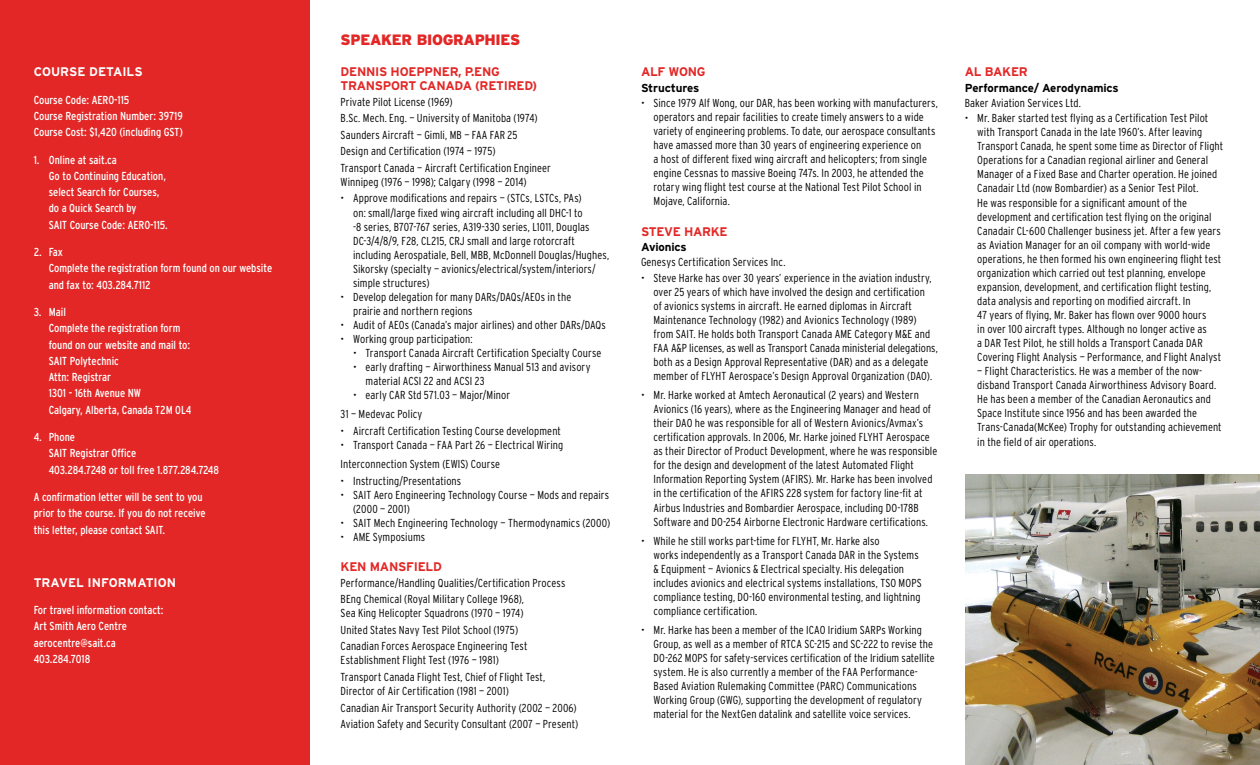
<style>
.page{position:relative;width:1260px;height:765px;background:#fff}
.page>*{position:absolute;margin:0;border:0;box-sizing:border-box;transform-origin:0 0}
.t1{font:900 15px "Interstate";letter-spacing:-.02em;color:#e32726}
.t2{font:700 12.5px/14px "Interstate";letter-spacing:-.02em;color:#e32726}
.t3{font:700 12.5px "Interstate";color:#fff}
.t4{font:300 condensed 11.5px/14px "Interstate";letter-spacing:.005em;color:#000}
.t5{font:condensed 11.5px/16.2px "Interstate";color:#fff}
.t6{font:700 11.5px "Interstate";letter-spacing:-.015em;color:#000}
</style>
<div class="page">
<div style="left:0;top:0;width:309px;height:765px;background:#e32726"></div>
<img style="left:965px;top:474px;width:295px;height:291px">
<p class="t3" style="left:34px;top:65px;width:110px">COURSE DETAILS</p>
<p class="t5" style="left:34px;top:92px;width:151px">Course Code: AERO-115<br>Course Registration Number: 39719<br>Course Cost: $1,420 (including GST)</p>
<p class="t5" style="left:49px;top:151px;width:121px;text-indent:-15px">1. Online at sait.ca<br>Go to Continuing Education, select Search for Courses, do a Quick Search by<br>SAIT Course Code: AERO-115.</p>
<p class="t5" style="left:49px;top:244px;width:225px;text-indent:-15px">2. Fax<br>Complete the registration form found on our website and fax to: 403.284.7112</p>
<p class="t5" style="left:49px;top:304px;width:144px;text-indent:-15px">3. Mail<br>Complete the registration form found on our website and mail to:<br>SAIT Polytechnic<br>Attn: Registrar<br>1301 - 16th Avenue NW<br>Calgary, Alberta, Canada T2M 0L4</p>
<p class="t5" style="left:49px;top:429px;width:172px;text-indent:-15px">4. Phone<br>SAIT Registrar Office<br>403.284.7248 or toll free 1.877.284.7248</p>
<p class="t5" style="left:34px;top:489px;width:174px">A confirmation letter will be sent to you prior to the course. If you do not receive this letter, please contact SAIT.</p>
<p class="t3" style="left:34px;top:575px;width:144px">TRAVEL INFORMATION</p>
<p class="t5" style="left:34px;top:602px;width:131px">For travel information contact:<br>Art Smith Aero Centre aerocentre@sait.ca<br>403.284.7018</p>
<h1 class="t1" style="left:341px;top:31px;width:181px">SPEAKER BIOGRAPHIES</h1>
<p class="t2" style="left:341px;top:65px;width:198px">DENNIS HOEPPNER, P.ENG<br>TRANSPORT CANADA (RETIRED)</p>
<p class="t4" style="left:341px;top:93px;width:212px;line-height:16.5px">Private Pilot License (1969)<br>B.Sc. Mech. Eng. — University of Manitoba (1974)<br>Saunders Aircraft — Gimli, MB — FAA FAR 25<br>Design and Certification (1974 — 1975)<br>Transport Canada — Aircraft Certification Engineer</p>
<p class="t4" style="left:341px;top:175px;width:188px">Winnipeg (1976 — 1998); Calgary (1998 — 2014)</p>
<p class="t4" style="left:353px;top:191px;width:258px;text-indent:-12px">• Approve modifications and repairs — (STCs, LSTCs, PAs)<br>on: small/large fixed wing aircraft including all DHC-1 to<br>-8 series, B707‑767 series, A319-330 series, L1011, Douglas DC-3/4/8/9, F28, CL215, CRJ small and large rotorcraft including Aerospatiale, Bell, MBB, McDonnell Douglas/Hughes, Sikorsky (specialty — avionics/electrical/system/interiors/ simple structures)</p>
<p class="t4" style="left:353px;top:290px;width:220px;text-indent:-12px">• Develop delegation for many DARs/DAQs/AEOs in the prairie and northern regions</p>
<p class="t4" style="left:341px;top:318px;width:267px">• Audit of AEOs (Canada’s major airlines) and other DARs/DAQs</p>
<p class="t4" style="left:341px;top:332px;width:134px">• Working group participation:</p>
<p class="t4" style="left:353px;top:346px;width:250px">• Transport Canada Aircraft Certification Specialty Course</p>
<p class="t4" style="left:366px;top:360px;width:226px;text-indent:-12px">• early drafting — Airworthiness Manual 513 and avisory material ACSI 22 and ACSI 23</p>
<p class="t4" style="left:341px;top:386px;width:171px;line-height:19.1px;text-indent:12px">• early CAR Std 571.03 — Major/Minor<br>31 — Medevac Policy</p>
<p class="t4" style="left:341px;top:424px;width:222px">• Aircraft Certification Testing Course development</p>
<p class="t4" style="left:341px;top:435px;width:224px;line-height:19.1px">• Transport Canada — FAA Part 26 — Electrical Wiring<br>Interconnection System (EWIS) Course</p>
<p class="t4" style="left:341px;top:473px;width:122px">• Instructing/Presentations</p>
<p class="t4" style="left:353px;top:488px;width:258px;text-indent:-12px">• SAIT Aero Engineering Technology Course — Mods and repairs (2000 — 2001)</p>
<p class="t4" style="left:341px;top:516px;width:271px">• SAIT Mech Engineering Technology — Thermodynamics (2000)</p>
<p class="t4" style="left:341px;top:530px;width:86px">• AME Symposiums</p>
<p class="t2" style="left:341px;top:560px;width:103px">KEN MANSFIELD</p>
<p class="t4" style="left:341px;top:574px;width:226px;line-height:16.5px">Performance/Handling Qualities/Certification Process<br>BEng Chemical (Royal Military College 1968),</p>
<p class="t4" style="left:341px;top:605px;width:188px;line-height:16.5px">Sea King Helicopter Squadrons (1970 — 1974)<br>United States Navy Test Pilot School (1975)<br>Canadian Forces Aerospace Engineering Test</p>
<p class="t4" style="left:341px;top:652px;width:206px;line-height:16.5px">Establishment Flight Test (1976 — 1981)<br>Transport Canada Flight Test, Chief of Flight Test,</p>
<p class="t4" style="left:341px;top:683px;width:239px;line-height:16.5px">Director of Air Certification (1981 — 2001)<br>Canadian Air Transport Security Authority (2002 — 2006)<br>Aviation Safety and Security Consultant (2007 — Present)</p>
<p class="t2" style="left:641px;top:65px;width:66px">ALF WONG</p>
<p class="t6" style="left:641px;top:81px;width:60px">Structures</p>
<p class="t4" style="left:654px;top:96px;width:286px;text-indent:-13px">• Since 1979 Alf Wong, our DAR, has been working with manufacturers, operators and repair facilities to create timely answers to a wide variety of engineering problems. To date, our aerospace consultants have amassed more than 30 years of engineering experience on<br>a host of different fixed wing aircraft and helicopters; from single engine Cessnas to massive Boeing 747s. In 2003, he attended the rotary wing flight test course at the National Test Pilot School in Mojave, California.</p>
<p class="t2" style="left:641px;top:224px;width:88px">STEVE HARKE</p>
<p class="t6" style="left:641px;top:240px;width:47px">Avionics</p>
<p class="t4" style="left:641px;top:255px;width:146px">Genesys Certification Services Inc.</p>
<p class="t4" style="left:653px;top:270px;width:286px;text-indent:-12px">• Steve Harke has over 30 years’ experience in the aviation industry, over 25 years of which have involved the design and certification<br>of avionics systems in aircraft. He earned diplomas in Aircraft Maintenance Technology (1982) and Avionics Technology (1989) from SAIT. He holds both Transport Canada AME Category M&amp;E and FAA A&amp;P licenses, as well as Transport Canada ministerial delegations, both as a Design Approval Representative (DAR) and as a delegate member of FLYHT Aerospace’s Design Approval Organization (DAO).</p>
<p class="t4" style="left:654px;top:388px;width:285px;text-indent:-12px">• Mr. Harke worked at Amtech Aeronautical (2 years) and Western Avionics (16 years), where as the Engineering Manager and head of their DAO he was responsible for all of Western Avionics/Avmax’s certification approvals. In 2006, Mr. Harke joined FLYHT Aerospace as their Director of Product Development, where he was responsible for the design and development of the latest Automated Flight Information Reporting System (AFIRS). Mr. Harke has been involved in the certification of the AFIRS 228 system for factory line-fit at Airbus Industries and Bombardier Aerospace, including DO‑178B Software and DO‑254 Airborne Electronic Hardware certifications.</p>
<p class="t4" style="left:654px;top:534px;width:270px;text-indent:-12px">• While he still works part-time for FLYHT, Mr. Harke also<br>works independently as a Transport Canada DAR in the Systems &amp; Equipment — Avionics &amp; Electrical specialty. His delegation includes avionics and electrical systems installations, TSO MOPS compliance testing, DO‑160 environmental testing, and lightning compliance certification.</p>
<p class="t4" style="left:654px;top:623px;width:283px;text-indent:-12px">• Mr. Harke has been a member of the ICAO Iridium SARPs Working Group, as well as a member of RTCA SC-215 and SC-222 to revise the DO-262 MOPS for safety-services certification of the Iridium satellite system. He is also currently a member of the FAA Performance-Based Aviation Rulemaking Committee (PARC) Communications Working Group (GWG), supporting the development of regulatory material for the NextGen datalink and satellite voice services.</p>
<p class="t2" style="left:965px;top:65px;width:65px">AL BAKER</p>
<p class="t6" style="left:965px;top:81px;width:155px">Performance/ Aerodynamics</p>
<p class="t4" style="left:965px;top:96px;width:118px">Baker Aviation Services Ltd.</p>
<p class="t4" style="left:977px;top:111px;width:248px;text-indent:-12px">• Mr. Baker started test flying as a Certification Test Pilot with Transport Canada in the late 1960’s. After leaving Transport Canada, he spent some time as Director of Flight Operations for a Canadian regional airliner and General Manager of a Fixed Base and Charter operation. He joined Canadair Ltd (now Bombardier) as a Senior Test Pilot.<br>He was responsible for a significant amount of the development and certification test flying on the original Canadair CL-600 Challenger business jet. After a few years as Aviation Manager for an oil company with world-wide operations, he then formed his own engineering flight test organization which carried out test planning, envelope expansion, development, and certification flight testing, data analysis and reporting on modified aircraft. In<br>47 years of flying, Mr. Baker has flown over 9000 hours<br>in over 100 aircraft types. Although no longer active as<br>a DAR Test Pilot, he still holds a Transport Canada DAR Covering Flight Analysis — Performance, and Flight Analyst</p>
<p class="t4" style="left:977px;top:364px;width:246px">— Flight Characteristics. He was a member of the now&shy;disband Transport Canada Airworthiness Advisory Board.<br>He has been a member of the Canadian Aeronautics and Space Institute since 1956 and has been awarded the Trans-Canada(McKee) Trophy for outstanding achievement in the field of air operations.</p>
</div>
